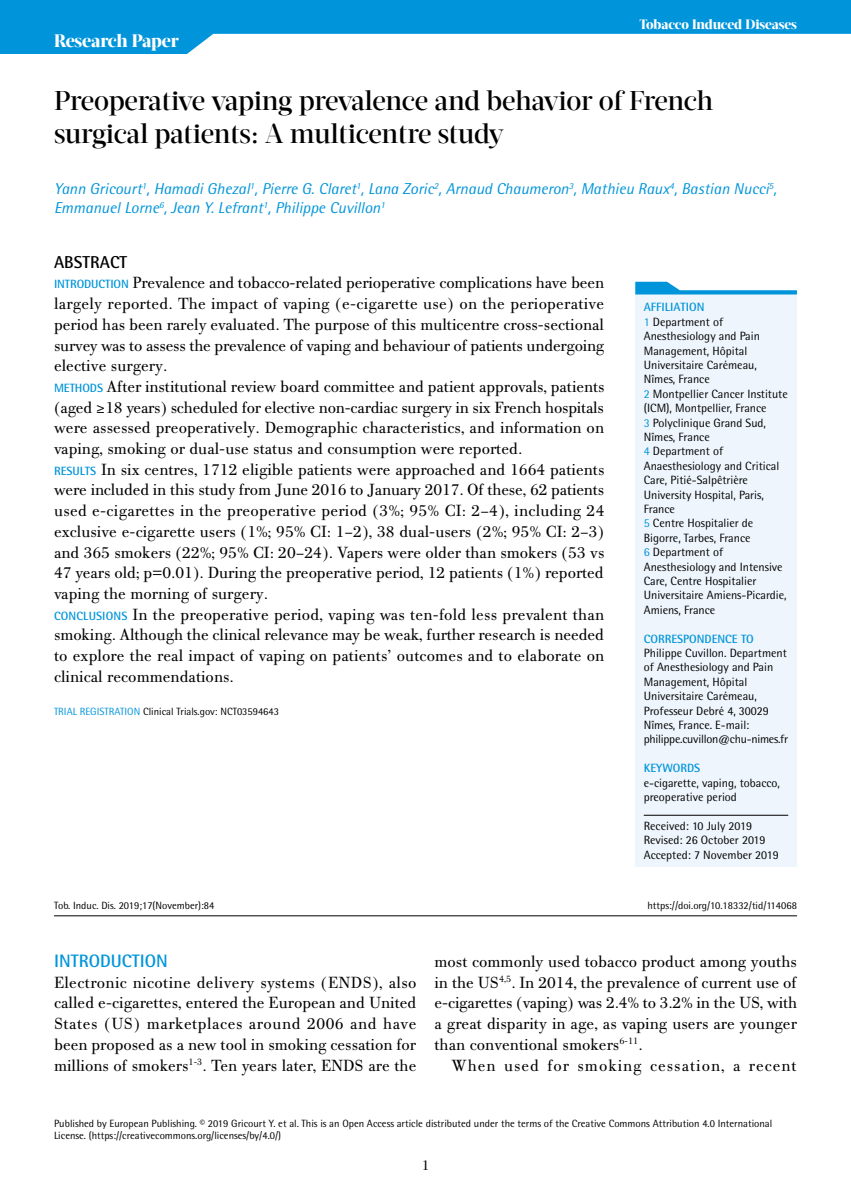
<style>
.page{position:relative;width:851px;height:1191px;background:#fff}
.page>*{position:absolute;margin:0;border:0;box-sizing:border-box;transform-origin:0 0}
.t1{font:500 27px/32.4px "Acta Display W04";letter-spacing:-.015em;color:#000}
.t2{font:800 18px "Acta Display W04";letter-spacing:-.01em;color:#fff}
.t3{font:700 18px "Rotis Semi Sans Hel";color:#0095da}
.t4{font:17.25px/20.7px "PF Bodoni Text";color:#000;text-align:justify}
.t5{font:17.25px "PF Bodoni Text";letter-spacing:.055em;color:#000}
.t6{font:700 17.25px "Rotis Semi Sans Hel";color:#000}
.t7{font:italic 15.75px/18.9px "Rotis Semi Sans Hel";color:#0095da}
.t8{font:15px "PF Bodoni Text";color:#000}
.t9{font:800 13.5px "Acta Display W04";letter-spacing:-.01em;color:#fff}
.t10{font:12px/14.4px "Rotis Semi Sans Hel";color:#000}
.t11{font:700 12px "Rotis Semi Sans Hel";color:#0095da}
.t12{font:10.5px/12.6px "Rotis Semi Sans Hel";color:#000}
.s1{font-family:"Rotis Semi Sans Hel";font-weight:700;font-size:12px;color:#0095da}
.s2{font-family:"Georgia";font-size:15px}
.s3{color:#0095da}
.s4{font-weight:700;color:#0095da}
</style>
<div class="page">
<svg style="left:0;top:0;width:850px;height:54px;fill:#0095da"></svg>
<div style="left:635px;top:294px;width:161px;height:573px;background:#eef5fc"></div>
<hr style="left:643px;top:815px;width:145px;height:1px;background:#000">
<svg style="left:635px;top:282px;width:161px;height:12px"></svg>
<hr style="left:54px;top:915px;width:742px;height:1px;background:#000">
<p class="t2" style="left:54px;top:30px;width:126px">Research Paper</p>
<p class="t9" style="left:639px;top:17px;width:159px">Tobacco Induced Diseases</p>
<h1 class="t1" style="left:54px;top:85px;width:660px">Preoperative vaping prevalence and behavior of French surgical patients: A multicentre study</h1>
<p class="t7" style="left:54px;top:179px;width:724px">Yann Gricourt<sup>1</sup>, Hamadi Ghezal<sup>1</sup>, Pierre G. Claret<sup>1</sup>, Lana Zoric<sup>2</sup>, Arnaud Chaumeron<sup>3</sup>, Mathieu Raux<sup>4</sup>, Bastian Nucci<sup>5</sup>,<br>Emmanuel Lorne<sup>6</sup>, Jean Y. Lefrant<sup>1</sup>, Philippe Cuvillon<sup>1</sup></p>
<p class="t6" style="left:54px;top:251px;width:75px">ABSTRACT</p>
<p class="t4" style="left:54px;top:273px;width:552px;text-align:left"><span class="s1">INTRODUCTION</span> Prevalence and tobacco-related perioperative complications have been largely reported. The impact of vaping (e-cigarette use) on the perioperative period has been rarely evaluated. The purpose of this multicentre cross-sectional survey was to assess the prevalence of vaping and behaviour of patients undergoing elective surgery.<br><span class="s1">METHODS</span> After institutional review board committee and patient approvals, patients (aged <span class="s2">≥</span>18 years) scheduled for elective non-cardiac surgery in six French hospitals were assessed preoperatively. Demographic characteristics, and information on vaping, smoking or dual-use status and consumption were reported.<br><span class="s1">RESULTS</span> In six centres, 1712 eligible patients were approached and 1664 patients were included in this study from June 2016 to January 2017. Of these, 62 patients used e-cigarettes in the preoperative period (3%; 95% CI: 2–4), including 24 exclusive e-cigarette users (1%; 95% CI: 1–2), 38 dual-users (2%; 95% CI: 2–3) and 365 smokers (22%; 95% CI: 20–24). Vapers were older than smokers (53 vs 47 years old; p=0.01). During the preoperative period, 12 patients (1%) reported vaping the morning of surgery.<br><span class="s1">CONCLUSIONS</span> In the preoperative period, vaping was ten-fold less prevalent than smoking. Although the clinical relevance may be weak, further research is needed to explore the real impact of vaping on patients’ outcomes and to elaborate on clinical recommendations.</p>
<p class="t12" style="left:54px;top:705px;width:226px"><span class="s3">TRIAL REGISTRATION</span> Clinical Trials.gov: NCT03594643</p>
<p class="t10" style="left:643px;top:300px;width:145px"><span class="s4">AFFILIATION<br></span><span class="s3">1</span> Department of<br>Anesthesiology and Pain<br>Management, Hôpital<br>Universitaire Carémeau,<br>Nîmes, France<br><span class="s3">2</span> Montpellier Cancer Institute (ICM), Montpellier, France<br><span class="s3">3</span> Polyclinique Grand Sud,<br>Nîmes, France<br><span class="s3">4</span> Department of<br>Anaesthesiology and Critical<br>Care, Pitié-Salpêtrière<br>University Hospital, Paris,<br>France<br><span class="s3">5</span> Centre Hospitalier de<br>Bigorre, Tarbes, France<br><span class="s3">6</span> Department of<br>Anesthesiology and Intensive<br>Care, Centre Hospitalier<br>Universitaire Amiens-Picardie,<br>Amiens, France</p>
<p class="t11" style="left:643px;top:631px;width:111px">CORRESPONDENCE TO</p>
<p class="t10" style="left:643px;top:645px;width:146px">Philippe Cuvillon. Department of Anesthesiology and Pain<br>Management, Hôpital<br>Universitaire Carémeau,<br>Professeur Debré 4, 30029<br>Nîmes, France. E-mail: philippe.cuvillon@chu-nimes.fr</p>
<p class="t11" style="left:643px;top:761px;width:58px">KEYWORDS</p>
<p class="t10" style="left:643px;top:775px;width:138px">e-cigarette, vaping, tobacco, preoperative period</p>
<p class="t10" style="left:643px;top:818px;width:136px">Received: 10 July 2019<br>Revised: 26 October 2019<br>Accepted: 7 November 2019</p>
<p class="t12" style="left:54px;top:899px;width:162px">Tob. Induc. Dis. 2019;17(November):84</p>
<p class="t12" style="left:647px;top:899px;width:151px">https://doi.org/10.18332/tid/114068</p>
<p class="t3" style="left:54px;top:950px;width:115px">INTRODUCTION</p>
<p class="t4" style="left:54px;top:972px;width:364px">Electronic nicotine delivery systems (ENDS), also called e-cigarettes, entered the European and United States (US) marketplaces around 2006 and have been proposed as a new tool in smoking cessation for millions of smokers<sup>1-3</sup>. Ten years later, ENDS are the</p>
<p class="t4" style="left:434px;top:951px;width:364px">most commonly used tobacco product among youths in the US<sup>4,5</sup>. In 2014, the prevalence of current use of e-cigarettes (vaping) was 2.4% to 3.2% in the US, with a great disparity in age, as vaping users are younger than conventional smokers<sup>6-11</sup>.</p>
<p class="t5" style="left:451px;top:1055px;width:347px">When used for smoking cessation, a recent</p>
<p class="t12" style="left:54px;top:1116px;width:719px">Published by European Publishing. © 2019 Gricourt Y. et al. This is an Open Access article distributed under the terms of the Creative Commons Attribution 4.0 International<br>License. (https://creativecommons.org/licenses/by/4.0/)</p>
<p class="t8" style="left:421px;top:1156px;width:9px">1</p>
</div>
